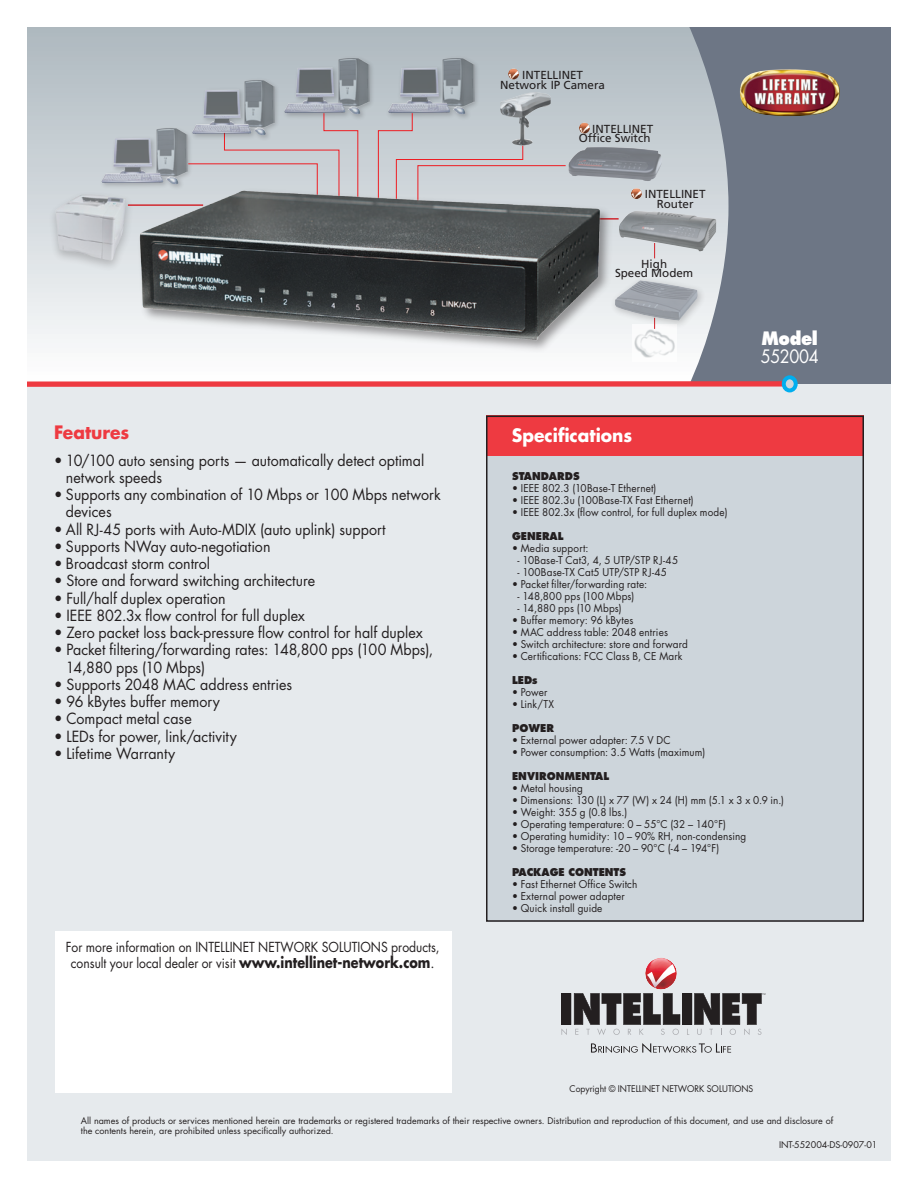
<style>
.page{position:relative;width:918px;height:1188px;background:#fff}
.page>*{position:absolute;margin:0;border:0;box-sizing:border-box;transform-origin:0 0}
.t1{font:700 18px "Futura Std";color:#fff;scale:.95 1}
.t2{font:700 18px "Futura Std";color:#ee3a41;scale:.95 1}
.t3{font:18px "Futura Std";letter-spacing:-.025em;color:#fff;scale:.9 1}
.t4{font:800 18px "Futura Std";color:#fff;scale:.9 1}
.t5{font:15px/17.2px "Futura Std";letter-spacing:.005em;color:#231f20;scale:.95 1}
.t6{font:13.5px/16.5px "Futura Std";color:#231f20;text-align:center;scale:.9 1}
.t7{font:11.7px/9.8px "Frutiger LT Std";color:#231f20;text-align:center}
.t8{font:10.5px "Futura Std";letter-spacing:.015em;color:#231f20;scale:.95 1}
.t9{font:800 10.5px "Futura Std";color:#231f20;scale:.95 1}
.t10{font:9px/10.5px "Futura Std";color:#231f20}
.t11{font:9px "Futura Std";color:#231f20;scale:.95 1}
.s1{font-weight:700;font-size:15px}
.s2{font-size:15px}
</style>
<div class="page">
<div style="left:27px;top:27px;width:702px;height:353px;background:linear-gradient(to bottom,#acb7be,#fbfcfc)"></div>
<svg style="left:689px;top:27px;width:202px;height:357px;background:#77808e"></svg>
<div style="left:27px;top:384px;width:864px;height:777px;background:#e6eaed"></div>
<div style="left:27px;top:381px;width:756px;height:6px;background:#ee3a41"></div>
<div style="left:784px;top:377px;width:12px;height:13px;background:#cdd5db;border-radius:50%"></div>
<div style="left:782px;top:375px;width:16px;height:17px;border:4px solid #00aeef;border-radius:50%"></div>
<div style="left:55px;top:932px;width:396px;height:162px;background:#fff"></div>
<img style="left:740px;top:69px;width:100px;height:47px">
<img style="left:649px;top:958px;width:24px;height:6px">
<svg style="left:561px;top:964px;width:204px;height:71px"></svg>
<svg style="left:591px;top:1043px;width:140px;height:10px"></svg>
<div style="left:487px;top:416px;width:377px;height:506px;background:#cdd5db"></div>
<div style="left:486px;top:416px;width:378px;height:40px;background:#ee3a41"></div>
<div style="left:486px;top:416px;width:378px;height:506px;border:2px solid #231f20"></div>
<div style="left:98px;top:125px;width:96px;height:67px;background:#c4ccd1"></div>
<img style="left:156px;top:128px;width:31px;height:37px">
<img style="left:102px;top:138px;width:76px;height:46px">
<div style="left:189px;top:77px;width:92px;height:66px;background:#b9c2c8"></div>
<img style="left:244px;top:80px;width:30px;height:33px">
<img style="left:204px;top:90px;width:62px;height:23px">
<div style="left:281px;top:55px;width:95px;height:67px;background:#231f20;opacity:.5"></div>
<img style="left:337px;top:57px;width:32px;height:50px">
<img style="left:284px;top:68px;width:76px;height:46px">
<div style="left:385px;top:55px;width:95px;height:67px;background:#231f20;opacity:.5"></div>
<img style="left:442px;top:57px;width:32px;height:50px">
<img style="left:388px;top:68px;width:77px;height:45px">
<svg style="left:188px;top:113px;width:171px;height:52px"></svg>
<svg style="left:378px;top:113px;width:188px;height:52px;background:#c6c7cc"></svg>
<div style="left:46px;top:189px;width:89px;height:85px;background:#231f20;opacity:.5"></div>
<img style="left:56px;top:194px;width:62px;height:67px">
<img style="left:632px;top:331px;width:44px;height:30px">
<hr style="left:597px;top:218px;width:22px;height:2px;background:#d1232a">
<img style="left:568px;top:147px;width:94px;height:34px">
<svg style="left:508px;top:68px;width:11px;height:11px"></svg>
<img style="left:619px;top:210px;width:97px;height:42px">
<img style="left:118px;top:165px;width:487px;height:190px">
<div style="left:609px;top:274px;width:99px;height:57px;background:#231f20;opacity:.5"></div>
<img style="left:615px;top:280px;width:83px;height:41px">
<img style="left:500px;top:92px;width:51px;height:53px">
<svg style="left:579px;top:123px;width:11px;height:11px"></svg>
<svg style="left:631px;top:188px;width:11px;height:11px"></svg>
<p class="t7" style="left:500px;top:70px;width:106px">INTELLINET<br>Network IP Camera</p>
<p class="t7" style="left:579px;top:124px;width:76px;text-align:right">INTELLINET<br>Office Switch</p>
<p class="t7" style="left:645px;top:189px;width:62px">INTELLINET<br>Router</p>
<h1 class="t2" style="left:54px;top:421px;width:81px">Features</h1>
<h2 class="t5" style="left:66px;top:452px;width:379px;text-indent:-12px">• 10/100 auto sensing ports — automatically detect optimal network speeds</h2>
<h2 class="t5" style="left:66px;top:486px;width:396px;text-indent:-12px">• Supports any combination of 10 Mbps or 100 Mbps network devices</h2>
<h2 class="t5" style="left:54px;top:521px;width:351px">• All RJ-45 ports with Auto-MDIX (auto uplink) support</h2>
<h2 class="t5" style="left:54px;top:538px;width:229px">• Supports NWay auto-negotiation</h2>
<h2 class="t5" style="left:54px;top:555px;width:166px">• Broadcast storm control</h2>
<h2 class="t5" style="left:54px;top:572px;width:276px">• Store and forward switching architecture</h2>
<h2 class="t5" style="left:54px;top:590px;width:182px">• Full/half duplex operation</h2>
<h2 class="t5" style="left:54px;top:607px;width:266px">• IEEE 802.3x flow control for full duplex</h2>
<h2 class="t5" style="left:54px;top:624px;width:390px">• Zero packet loss back-pressure flow control for half duplex</h2>
<h2 class="t5" style="left:66px;top:641px;width:388px;text-indent:-12px">• Packet filtering/forwarding rates: 148,800 pps (100 Mbps),<br>14,880 pps (10 Mbps)</h2>
<h2 class="t5" style="left:54px;top:676px;width:252px">• Supports 2048 MAC address entries</h2>
<h2 class="t5" style="left:54px;top:693px;width:176px">• 96 kBytes buffer memory</h2>
<h2 class="t5" style="left:54px;top:710px;width:147px">• Compact metal case</h2>
<h2 class="t5" style="left:54px;top:728px;width:194px">• LEDs for power, link/activity</h2>
<h2 class="t5" style="left:54px;top:745px;width:129px">• Lifetime Warranty</h2>
<p class="t6" style="left:66px;top:939px;width:417px">For more information on INTELLINET NETWORK SOLUTIONS products, consult your local dealer or visit <span class="s1">www.intellinet-network.com</span><span class="s2">.</span></p>
<p class="t7" style="left:615px;top:259px;width:80px">High<br>Speed Modem</p>
<h1 class="t1" style="left:512px;top:424px;width:128px">Specifications</h1>
<h1 class="t4" style="left:761px;top:327px;width:64px">MODEL</h1>
<h1 class="t3" style="left:761px;top:345px;width:66px">552004</h1>
<p class="t9" style="left:512px;top:469px;width:71px">STANDARDS</p>
<p class="t8" style="left:512px;top:481px;width:154px">• IEEE 802.3 (10Base-T Ethernet)</p>
<p class="t8" style="left:512px;top:493px;width:193px">• IEEE 802.3u (100Base-TX Fast Ethernet)</p>
<p class="t8" style="left:512px;top:505px;width:228px">• IEEE 802.3x (flow control, for full duplex mode)</p>
<p class="t9" style="left:512px;top:529px;width:56px">GENERAL</p>
<p class="t8" style="left:512px;top:541px;width:82px">• Media support:</p>
<p class="t8" style="left:518px;top:553px;width:170px">- 10Base-T Cat3, 4, 5 UTP/STP RJ-45</p>
<p class="t8" style="left:518px;top:565px;width:159px">- 100Base-TX Cat5 UTP/STP RJ-45</p>
<p class="t8" style="left:512px;top:577px;width:144px">• Packet filter/forwarding rate:</p>
<p class="t8" style="left:518px;top:589px;width:125px">- 148,800 pps (100 Mbps)</p>
<p class="t8" style="left:518px;top:601px;width:111px">- 14,880 pps (10 Mbps)</p>
<p class="t8" style="left:512px;top:613px;width:129px">• Buffer memory: 96 kBytes</p>
<p class="t8" style="left:512px;top:625px;width:166px">• MAC address table: 2048 entries</p>
<p class="t8" style="left:512px;top:637px;width:187px">• Switch architecture: store and forward</p>
<p class="t8" style="left:512px;top:649px;width:181px">• Certifications: FCC Class B, CE Mark</p>
<p class="t9" style="left:512px;top:673px;width:28px">LEDS</p>
<p class="t8" style="left:512px;top:685px;width:39px">• Power</p>
<p class="t8" style="left:512px;top:697px;width:46px">• Link/TX</p>
<p class="t9" style="left:512px;top:721px;width:46px">POWER</p>
<p class="t8" style="left:512px;top:733px;width:168px">• External power adapter: 7.5 V DC</p>
<p class="t8" style="left:512px;top:745px;width:205px">• Power consumption: 3.5 Watts (maximum)</p>
<p class="t9" style="left:512px;top:769px;width:104px">ENVIRONME NTAL</p>
<p class="t8" style="left:512px;top:781px;width:76px">• Metal housing</p>
<p class="t8" style="left:512px;top:793px;width:288px">• Dimensions: 130 (L) x 77 (W) x 24 (H) mm (5.1 x 3 x 0.9 in.)</p>
<p class="t8" style="left:512px;top:805px;width:123px">• Weight: 355 g (0.8 lbs.)</p>
<p class="t8" style="left:512px;top:817px;width:227px">• Operating temperature: 0 – 55°C (32 – 140°F)</p>
<p class="t8" style="left:512px;top:829px;width:248px">• Operating humidity: 10 – 90% RH, non-condensing</p>
<p class="t8" style="left:512px;top:841px;width:220px">• Storage temperature: -20 – 90°C (-4 – 194°F)</p>
<p class="t9" style="left:512px;top:865px;width:120px">PACKAGE CONTENTS</p>
<p class="t8" style="left:512px;top:877px;width:134px">• Fast Ethernet Office Switch</p>
<p class="t8" style="left:512px;top:889px;width:120px">• External power adapter</p>
<p class="t8" style="left:512px;top:901px;width:97px">• Quick install guide</p>
<p class="t11" style="left:570px;top:1083px;width:195px">Copyright © INTELLINET NETWORK SOLUTIONS</p>
<p class="t10" style="left:81px;top:1115px;width:754px">All names of products or services mentioned herein are trademarks or registered trademarks of their respective owners. Distribution and reproduction of this document, and use and disclosure of the contents herein, are prohibited unless specifically authorized.</p>
<p class="t10" style="left:779px;top:1139px;width:100px">INT-552004-DS-0907-01</p>
</div>
